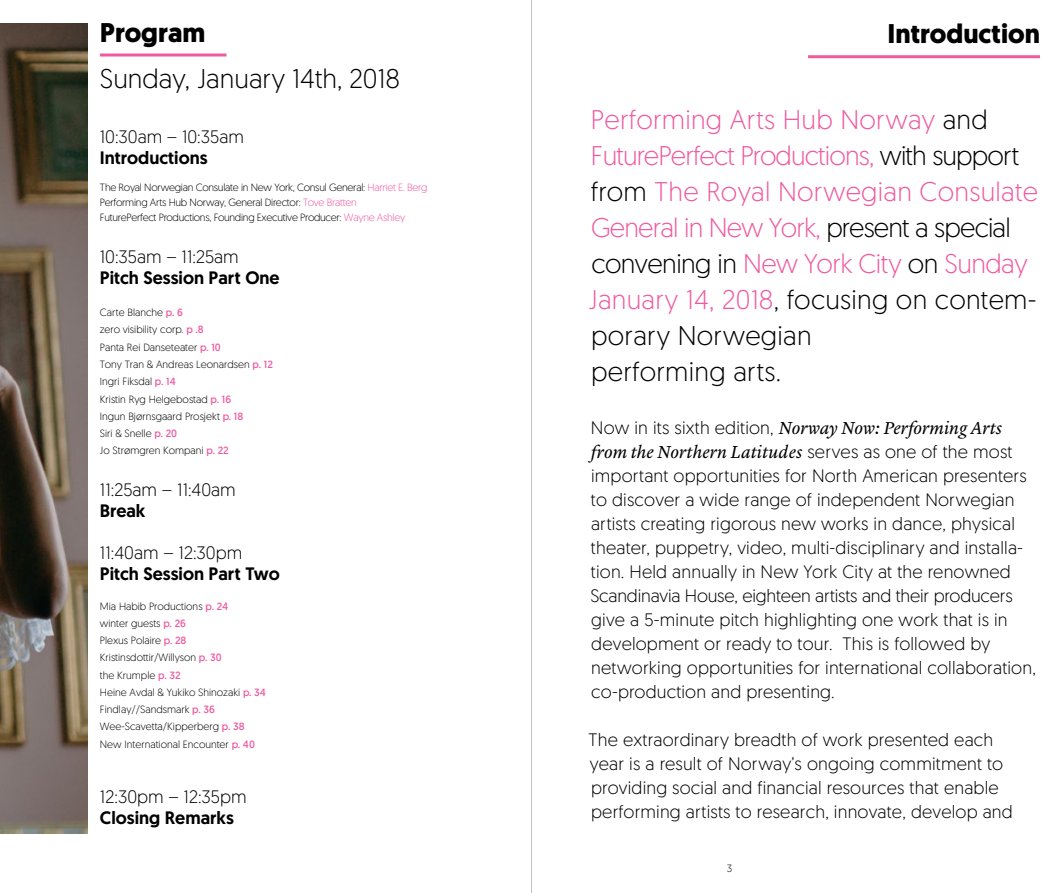
<style>
.page{position:relative;width:1063px;height:893px;background:#fff}
.page>*{position:absolute;margin:0;border:0;box-sizing:border-box;transform-origin:0 0}
.t1{font:300 27px/36px "Geomanist";letter-spacing:.01em;color:#ef5ba1}
.t2{font:300 27px "Geomanist";color:#000}
.t3{font:700 27px "Geomanist";color:#000}
.t4{font:300 18px/24px "Geomanist";letter-spacing:.01em;color:#000}
.t5{font:italic 18px/24px "Lyon Text";color:#000}
.t6{font:500 18px "Geomanist";color:#000}
.t7{font:300 10.5px/17.2px "Geomanist";color:#000}
.t8{font:300 10.5px/15px "Geomanist";letter-spacing:-.025em;color:#000}
.s1{color:#ef5ba1}
.s2{font-weight:400;color:#ef5ba1}
.s3{color:#000}
.s4{font-family:"Geomanist";font-weight:300;font-style:normal}
</style>
<div class="page">
<hr style="left:808px;top:55px;width:232px;height:3px;background:#ef5ba1">
<hr style="left:100px;top:54px;width:126px;height:3px;background:#ef5ba1">
<img style="left:0;top:23px;width:87px;height:810px">
<hr style="left:531px;top:0;width:1px;height:893px;background:#bec0c2">
<h1 class="t3" style="left:100px;top:14px;width:107px">Program</h1>
<h1 class="t2" style="left:100px;top:61px;width:302px">Sunday, January 14th, 2018</h1>
<p class="t4" style="left:100px;top:124px;width:145px">10:30am – 10:35am</p>
<p class="t6" style="left:100px;top:146px;width:109px">Introductions</p>
<p class="t8" style="left:100px;top:180px;width:329px">The Royal Norwegian Consulate in New York, Consul General: <span class="s1">Harriet E. Berg<br></span>Performing Arts Hub Norway, General Director: <span class="s1">Tove Bratten<br></span>FuturePerfect Productions, Founding Executive Producer: <span class="s1">Wayne Ashley</span></p>
<p class="t4" style="left:100px;top:244px;width:140px">10:35am – 11:25am</p>
<p class="t6" style="left:100px;top:266px;width:181px">Pitch Session Part One</p>
<p class="t7" style="left:100px;top:304px;width:175px">Carte Blanche <span class="s2">p. 6<br></span>zero visibility corp. <span class="s2">p .8<br></span>Panta Rei Danseteater <span class="s2">p. 10<br></span>Tony Tran &amp; Andreas Leonardsen <span class="s2">p. 12<br></span>Ingri Fiksdal <span class="s2">p. 14<br></span>Kristin Ryg Helgebostad <span class="s2">p. 16<br></span>Ingun Bjørnsgaard Prosjekt <span class="s2">p. 18<br></span>Siri &amp; Snelle <span class="s2">p. 20<br></span>Jo Strømgren Kompani <span class="s2">p. 22</span></p>
<p class="t4" style="left:100px;top:477px;width:137px">11:25am – 11:40am</p>
<p class="t6" style="left:100px;top:499px;width:47px">Break</p>
<p class="t4" style="left:100px;top:540px;width:144px">11:40am – 12:30pm</p>
<p class="t6" style="left:100px;top:562px;width:182px">Pitch Session Part Two</p>
<p class="t7" style="left:100px;top:597px;width:168px">Mia Habib Productions <span class="s2">p. 24<br></span>winter guests <span class="s2">p. 26<br></span>Plexus Polaire <span class="s2">p. 28<br></span>Kristinsdottir/Willyson <span class="s2">p. 30<br></span>the Krumple <span class="s2">p. 32<br></span>Heine Avdal &amp; Yukiko Shinozaki <span class="s2">p. 34<br></span>Findlay//Sandsmark <span class="s2">p. 36<br></span>Wee-Scavetta/Kipperberg <span class="s2">p. 38<br></span>New International Encounter <span class="s2">p. 40</span></p>
<p class="t4" style="left:100px;top:784px;width:148px">12:30pm – 12:35pm</p>
<p class="t6" style="left:100px;top:806px;width:136px">Closing Remarks</p>
<h1 class="t3" style="left:887px;top:16px;width:154px">Introduction</h1>
<p class="t1" style="left:589px;top:101px;width:451px">Performing Arts Hub Norway <span class="s3">and<br></span>FuturePerfect Productions, <span class="s3">with support from</span> The Royal Norwegian Consulate<br>General in New York, <span class="s3">present a special convening in</span> New York City <span class="s3">on</span> Sunday<br>January 14, 2018<span class="s3">, focusing on contem&shy;porary Norwegian<br>performing arts.</span></p>
<p class="t5" style="left:591px;top:414px;width:423px"><span class="s4">Now in its sixth edition,</span> Norway Now: Performing Arts from the Northern Latitudes <span class="s4">serves as one of the most</span></p>
<p class="t4" style="left:590px;top:463px;width:447px">important opportunities for North American presenters to discover a wide range of independent Norwegian artists creating rigorous new works in dance, physical theater, puppetry, video, multi-disciplinary and installa&shy;tion. Held annually in New York City at the renowned Scandinavia House, eighteen artists and their producers give a 5-minute pitch highlighting one work that is in development or ready to tour. This is followed by networking opportunities for international collaboration, co-production and presenting.</p>
<p class="t4" style="left:588px;top:727px;width:426px">The extraordinary breadth of work presented each year is a result of Norway’s ongoing commitment to providing social and financial resources that enable performing artists to research, innovate, develop and</p>
<p class="t7" style="left:727px;top:859px;width:7px">3</p>
</div>
